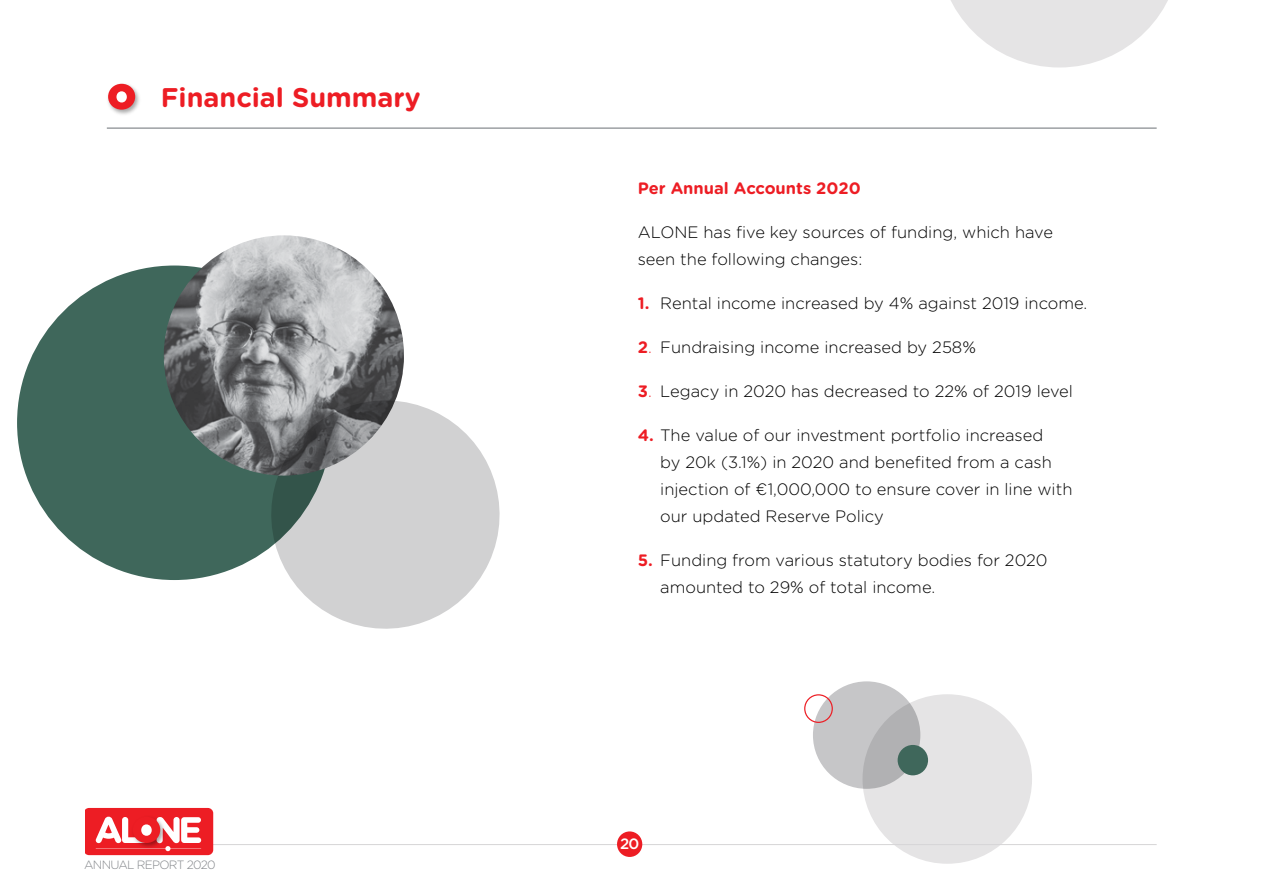
<style>
.page{position:relative;width:1263px;height:893px;background:#fff}
.page>*{position:absolute;margin:0;border:0;box-sizing:border-box;transform-origin:0 0}
.t1{font:700 27px "Gotham Rounded";color:#ed1d24}
.t2{font:300 16.5px/27px "Gotham Rounded";color:#000}
.t3{font:700 16.5px "Gotham Rounded";color:#ed1d24}
.t4{font:500 15px "Gotham Rounded";color:#fff}
.t5{font:300 12px "Gotham Rounded";letter-spacing:-.06em;color:#83868a}
.s1{font-weight:700;color:#ed1d24}
.s2{color:#ed1d24}
</style>
<div class="page">
<svg style="left:951px;top:0;width:217px;height:68px"></svg>
<div style="left:862px;top:694px;width:170px;height:170px;background:#e5e4e5;border-radius:50%"></div>
<svg style="left:813px;top:681px;width:107px;height:108px;background:#bfbfc1"></svg>
<div style="left:804px;top:694px;width:29px;height:29px;border:1px solid #ed1d24;border-radius:50%"></div>
<div style="left:898px;top:745px;width:30px;height:30px;background:#3f675b;border-radius:50%"></div>
<hr style="left:107px;top:128px;width:1050px;height:1px;background:#6c7175">
<img style="left:113px;top:83px;width:27px;height:32px">
<svg style="left:108px;top:84px;width:27px;height:26px"></svg>
<div style="left:116px;top:91px;width:11px;height:12px;background:#fff;border-radius:5px"></div>
<div style="left:17px;top:266px;width:315px;height:314px;background:#3f675b;border-radius:50%"></div>
<img style="left:164px;top:235px;width:240px;height:241px;border-radius:120px">
<svg style="left:255px;top:384px;width:245px;height:245px;fill:#d1d1d2"></svg>
<hr style="left:103px;top:844px;width:1054px;height:1px;background:#d6d5d7">
<div style="left:617px;top:831px;width:25px;height:26px;background:#ed1d24;border-radius:50%"></div>
<svg style="left:86px;top:808px;width:127px;height:47px"></svg>
<h1 class="t1" style="left:161px;top:77px;width:261px">Financial Summary</h1>
<p class="t5" style="left:84px;top:856px;width:133px">ANNUAL REPORT 2020</p>
<p class="t3" style="left:638px;top:176px;width:224px">Per Annual Accounts 2020</p>
<p class="t2" style="left:638px;top:218px;width:417px">ALONE has five key sources of funding, which have seen the following changes:</p>
<p class="t2" style="left:638px;top:289px;width:451px"><span class="s1">1.</span> Rental income increased by 4% against 2019 income.</p>
<p class="t2" style="left:638px;top:333px;width:340px"><span class="s1">2</span><span class="s2">.</span> Fundraising income increased by 258%</p>
<p class="t2" style="left:638px;top:377px;width:437px"><span class="s1">3</span><span class="s2">.</span> Legacy in 2020 has decreased to 22% of 2019 level</p>
<p class="t2" style="left:660px;top:421px;width:414px;text-indent:-23px"><span class="s1">4.</span> The value of our investment portfolio increased<br>by 20k (3.1%) in 2020 and benefited from a cash injection of €1,000,000 to ensure cover in line with our updated Reserve Policy</p>
<p class="t2" style="left:660px;top:546px;width:389px;text-indent:-23px"><span class="s1">5.</span> Funding from various statutory bodies for 2020 amounted to 29% of total income.</p>
<p class="t4" style="left:620px;top:833px;width:21px">20</p>
</div>
